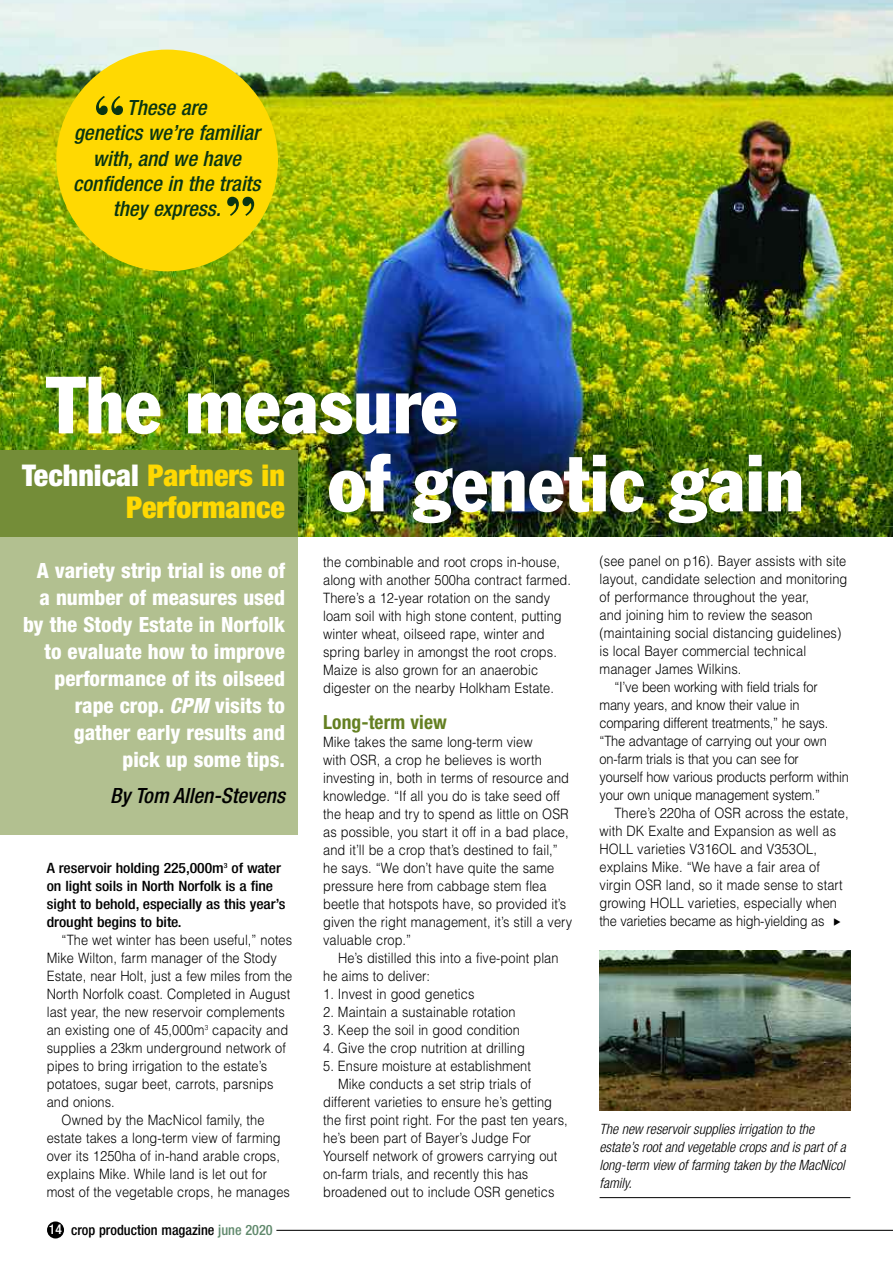
<style>
.page{position:relative;width:893px;height:1263px;background:#fff}
.page>*{position:absolute;margin:0;border:0;box-sizing:border-box;transform-origin:0 0}
.t1{font:condensed 79.5px/78px "Franklin Gothic";color:#fff}
.t2{font:700 58.95px "Bodoni BT";color:#0a3512}
.t3{font:900 condensed 30px/31.5px "Helvetica Neue";color:#ffd902;text-align:right}
.t4{font:800 condensed 21px/27px "Helvetica Neue";color:#fff;text-align:right}
.t5{font:italic 500 condensed 21px/25.2px "Helvetica Neue";color:#0a3512;text-align:center}
.t6{font:italic 500 condensed 21px "Helvetica Neue";color:#000}
.t7{font:700 condensed 19.5px "Helvetica Neue";letter-spacing:.005em;color:#648022}
.t8{font:300 14.25px/18px "Helvetica";letter-spacing:.005em;color:#000;scale:.9 1}
.t9{font:300 14.25px "Helvetica";letter-spacing:-.015em;color:#000;scale:.9 1}
.t10{font:italic 300 condensed 14.25px/18px "Helvetica Neue";color:#000}
.t11{font:500 condensed 14.25px/18px "Helvetica Neue";letter-spacing:-.005em;color:#000;scale:1.1 1}
.t12{font:500 condensed 14.25px "Helvetica Neue";letter-spacing:-.005em;color:#000}
.s1{color:#fff}
.s2{font-style:italic}
.s3{font-size:13.5px;color:#fff}
.s4{color:#60896c}
</style>
<div class="page">
<img style="left:0;top:0;width:893px;height:537px">
<div style="left:0;top:535px;width:298px;height:300px;background:#b2c090"></div>
<div style="left:0;top:451px;width:298px;height:86px;background:#748d38"></div>
<div style="left:56px;top:50px;width:222px;height:221px;background:#ffd902;border-radius:50%"></div>
<img style="left:600px;top:950px;width:250px;height:161px">
<hr style="left:600px;top:1197px;width:250px;height:1px;background:#000">
<div style="left:47px;top:1221px;width:17px;height:17px;background:#000;border-radius:50%"></div>
<hr style="left:276px;top:1230px;width:617px;height:1px;background:#000">
<h2 class="t2" style="left:92px;top:97px;width:35px">“</h2>
<h3 class="t5" style="left:73px;top:97px;width:189px">These are<br>genetics we’re familiar with, and we have confidence in the traits they express.</h3>
<h2 class="t2" style="left:224px;top:198px;width:35px">”</h2>
<h1 class="t1" style="left:328px;top:372px;width:478px;text-indent:-281px">The measure<br>of genetic gain</h1>
<h3 class="t3" style="left:22px;top:462px;width:264px"><span class="s1">Technical</span> Partners in<br>Performance</h3>
<h3 class="t4" style="left:23px;top:559px;width:263px">A variety strip trial is one of a number of measures used by the Stody Estate in Norfolk to evaluate how to improve performance of its oilseed rape crop. <span class="s2">CPM</span> visits to gather early results and<br>pick up some tips.</h3>
<h3 class="t6" style="left:110px;top:788px;width:176px">By Tom Allen-Stevens</h3>
<p class="t11" style="left:47px;top:860px;width:219px">A reservoir holding 225,000m<sup>3</sup> of water on light soils in North Norfolk is a fine sight to behold, especially as this year’s drought begins to bite.</p>
<p class="t8" style="left:62px;top:931px;width:258px">“The wet winter has been useful,” notes</p>
<p class="t8" style="left:47px;top:949px;width:257px">Mike Wilton, farm manager of the Stody</p>
<p class="t8" style="left:47px;top:967px;width:274px">Estate, near Holt, just a few miles from the</p>
<p class="t8" style="left:47px;top:985px;width:272px">North Norfolk coast. Completed in August</p>
<p class="t8" style="left:47px;top:1003px;width:266px">last year, the new reservoir complements</p>
<p class="t8" style="left:47px;top:1021px;width:270px">an existing one of 45,000m<sup>3</sup> capacity and</p>
<p class="t8" style="left:47px;top:1039px;width:267px">supplies a 23km underground network of</p>
<p class="t8" style="left:47px;top:1057px;width:246px">pipes to bring irrigation to the estate’s</p>
<p class="t8" style="left:47px;top:1075px;width:253px">potatoes, sugar beet, carrots, parsnips</p>
<p class="t8" style="left:47px;top:1093px;width:77px">and onions.</p>
<p class="t8" style="left:62px;top:1111px;width:227px">Owned by the MacNicol family, the</p>
<p class="t8" style="left:47px;top:1129px;width:261px">estate takes a long-term view of farming</p>
<p class="t8" style="left:47px;top:1147px;width:261px">over its 1250ha of in-hand arable crops,</p>
<p class="t8" style="left:47px;top:1165px;width:246px">explains Mike. While land is let out for</p>
<p class="t8" style="left:47px;top:1183px;width:272px">most of the vegetable crops, he manages</p>
<p class="t12" style="left:49px;top:1225px;width:225px"><span class="s3">14</span> crop production magazine <span class="s4">june 2020</span></p>
<p class="t8" style="left:323px;top:553px;width:277px">the combinable and root crops in-house, along with another 500ha contract farmed.<br>There’s a 12-year rotation on the sandy loam soil with high stone content, putting winter wheat, oilseed rape, winter and spring barley in amongst the root crops.<br>Maize is also grown for an anaerobic digester on the nearby Holkham Estate.</p>
<h3 class="t7" style="left:323px;top:715px;width:125px">Long-term view</h3>
<p class="t8" style="left:323px;top:733px;width:278px">Mike takes the same long-term view<br>with OSR, a crop he believes is worth investing in, both in terms of resource and knowledge. “If all you do is take seed off the heap and try to spend as little on OSR as possible, you start it off in a bad place, and it’ll be a crop that’s destined to fail,” he says. “We don’t have quite the same pressure here from cabbage stem flea beetle that hotspots have, so provided it’s given the right management, it’s still a very valuable crop.”</p>
<p class="t8" style="left:323px;top:949px;width:263px;text-indent:15px">He’s distilled this into a five-point plan he aims to deliver:</p>
<p class="t8" style="left:323px;top:985px;width:170px">1. Invest in good genetics</p>
<p class="t8" style="left:323px;top:1003px;width:215px">2. Maintain a sustainable rotation</p>
<p class="t8" style="left:323px;top:1021px;width:220px">3. Keep the soil in good condition</p>
<p class="t8" style="left:323px;top:1039px;width:226px">4. Give the crop nutrition at drilling</p>
<p class="t8" style="left:323px;top:1057px;width:232px">5. Ensure moisture at establishment</p>
<p class="t8" style="left:338px;top:1075px;width:216px">Mike conducts a set strip trials of</p>
<p class="t8" style="left:323px;top:1093px;width:256px">different varieties to ensure he’s getting</p>
<p class="t8" style="left:323px;top:1111px;width:273px">the first point right. For the past ten years,</p>
<p class="t8" style="left:323px;top:1129px;width:233px">he’s been part of Bayer’s Judge For</p>
<p class="t8" style="left:323px;top:1147px;width:262px">Yourself network of growers carrying out</p>
<p class="t8" style="left:323px;top:1165px;width:229px">on-farm trials, and recently this has</p>
<p class="t8" style="left:323px;top:1183px;width:258px">broadened out to include OSR genetics</p>
<p class="t8" style="left:600px;top:552px;width:276px">(see panel on p16). Bayer assists with site</p>
<p class="t8" style="left:600px;top:570px;width:277px">layout, candidate selection and monitoring</p>
<p class="t8" style="left:600px;top:588px;width:234px">of performance throughout the year,</p>
<p class="t8" style="left:600px;top:606px;width:238px">and joining him to review the season</p>
<p class="t8" style="left:600px;top:624px;width:270px">(maintaining social distancing guidelines)</p>
<p class="t8" style="left:600px;top:642px;width:231px">is local Bayer commercial technical</p>
<p class="t8" style="left:600px;top:660px;width:159px">manager James Wilkins.</p>
<p class="t9" style="left:614px;top:679px;width:227px">“I’ve been working with field trials for</p>
<p class="t9" style="left:600px;top:697px;width:224px">many years, and know their value in</p>
<p class="t9" style="left:600px;top:715px;width:256px">comparing different treatments,” he says.</p>
<p class="t9" style="left:600px;top:733px;width:254px">“The advantage of carrying out your own</p>
<p class="t9" style="left:600px;top:751px;width:223px">on-farm trials is that you can see for</p>
<p class="t9" style="left:600px;top:769px;width:278px">yourself how various products perform within</p>
<p class="t9" style="left:600px;top:787px;width:247px">your own unique management system.”</p>
<p class="t8" style="left:614px;top:804px;width:262px">There’s 220ha of OSR across the estate,</p>
<p class="t8" style="left:600px;top:822px;width:264px">with DK Exalte and Expansion as well as</p>
<p class="t8" style="left:600px;top:840px;width:243px">HOLL varieties V316OL and V353OL,</p>
<p class="t8" style="left:600px;top:858px;width:246px">explains Mike. “We have a fair area of</p>
<p class="t8" style="left:600px;top:876px;width:272px">virgin OSR land, so it made sense to start</p>
<p class="t8" style="left:600px;top:894px;width:265px">growing HOLL varieties, especially when</p>
<p class="t9" style="left:600px;top:913px;width:251px">the varieties became as high-yielding as</p>
<p class="t10" style="left:600px;top:1121px;width:248px">The new reservoir supplies irrigation to the estate’s root and vegetable crops and is part of a long-term view of farming taken by the MacNicol family.</p>
</div>
